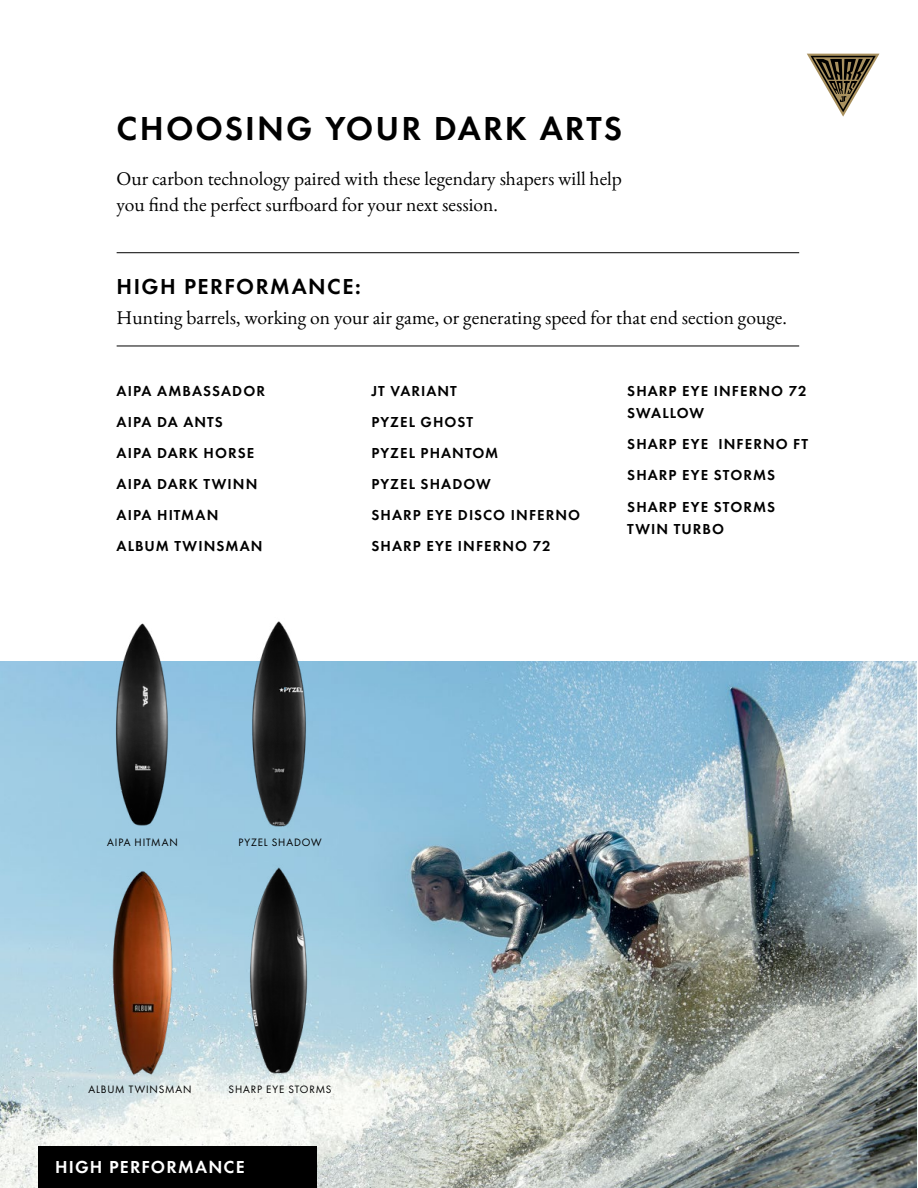
<style>
.page{position:relative;width:918px;height:1188px;background:#fff}
.page>*{position:absolute;margin:0;border:0;box-sizing:border-box;transform-origin:0 0}
.t1{font:34.5px "Futura SC Dem";letter-spacing:.06em;color:#000}
.TOC_board_name{font:22.5px "Futura Dem";letter-spacing:.065em;color:#000}
.TOC_board_name-2{font:19.5px/25.5px "EB Garamond 12";color:#000}
.TOC_board_name-3{font:18px "Futura Dem";letter-spacing:.065em;color:#fff}
.TOC_board_name-4{font:15px/22.5px "Futura Dem";letter-spacing:.07em;color:#000}
.TOC_board_name-5{font:11.1px "Futura Boo";letter-spacing:.08em;color:#000}
</style>
<div class="page">
<img style="left:0;top:662px;width:917px;height:526px">
<div style="left:38px;top:1147px;width:278px;height:41px;background:#000"></div>
<hr style="left:117px;top:252px;width:682px;height:1px;background:#000">
<hr style="left:117px;top:346px;width:682px;height:1px;background:#000">
<img style="left:244px;top:621px;width:69px;height:208px">
<img style="left:106px;top:623px;width:71px;height:206px">
<img style="left:244px;top:864px;width:69px;height:213px">
<img style="left:104px;top:852px;width:73px;height:233px">
<svg style="left:807px;top:54px;width:73px;height:63px"></svg>
<p class="t1" style="left:117px;top:108px;width:507px">CHOOSING YOUR DARK ARTS</p>
<p class="TOC_board_name-2" style="left:117px;top:166px;width:507px">Our carbon technology paired with these legendary shapers will help you find the perfect surfboard for your next session.</p>
<p class="TOC_board_name" style="left:117px;top:270px;width:246px">HIGH PERFORMANCE:</p>
<p class="TOC_board_name-2" style="left:117px;top:305px;width:672px">Hunting barrels, working on your air game, or generating speed for that end section gouge.</p>
<p class="TOC_board_name-4" style="left:117px;top:379px;width:150px">AIPA AMBASSADOR</p>
<p class="TOC_board_name-4" style="left:117px;top:410px;width:108px">AIPA DA ANTS</p>
<p class="TOC_board_name-4" style="left:117px;top:441px;width:139px">AIPA DARK HORSE</p>
<p class="TOC_board_name-4" style="left:117px;top:472px;width:142px">AIPA DARK TWINN</p>
<p class="TOC_board_name-4" style="left:117px;top:503px;width:103px">AIPA HITMAN</p>
<p class="TOC_board_name-4" style="left:117px;top:534px;width:147px">ALBUM TWINSMAN</p>
<p class="TOC_board_name-4" style="left:371px;top:379px;width:87px">JT VARIANT</p>
<p class="TOC_board_name-4" style="left:371px;top:410px;width:103px">PYZEL GHOST</p>
<p class="TOC_board_name-4" style="left:371px;top:441px;width:128px">PYZEL PHANTOM</p>
<p class="TOC_board_name-4" style="left:371px;top:472px;width:121px">PYZEL SHADOW</p>
<p class="TOC_board_name-4" style="left:371px;top:503px;width:210px">SHARP EYE DISCO INFERNO</p>
<p class="TOC_board_name-4" style="left:371px;top:534px;width:181px">SHARP EYE INFERNO 72</p>
<p class="TOC_board_name-4" style="left:627px;top:379px;width:181px">SHARP EYE INFERNO 72<br>SWALLOW</p>
<p class="TOC_board_name-4" style="left:627px;top:432px;width:183px">SHARP EYE INFERNO FT</p>
<p class="TOC_board_name-4" style="left:627px;top:463px;width:150px">SHARP EYE STORMS</p>
<p class="TOC_board_name-4" style="left:627px;top:495px;width:150px">SHARP EYE STORMS<br>TWIN TURBO</p>
<p class="TOC_board_name-5" style="left:107px;top:835px;width:72px">AIPA HITMAN</p>
<p class="TOC_board_name-5" style="left:239px;top:835px;width:84px">PYZEL SHADOW</p>
<p class="TOC_board_name-5" style="left:89px;top:1081px;width:104px">ALBUM TWINSMAN</p>
<p class="TOC_board_name-5" style="left:229px;top:1081px;width:104px">SHARP EYE STORMS</p>
<p class="TOC_board_name-3" style="left:55px;top:1155px;width:191px">HIGH PERFORMANCE</p>
</div>
